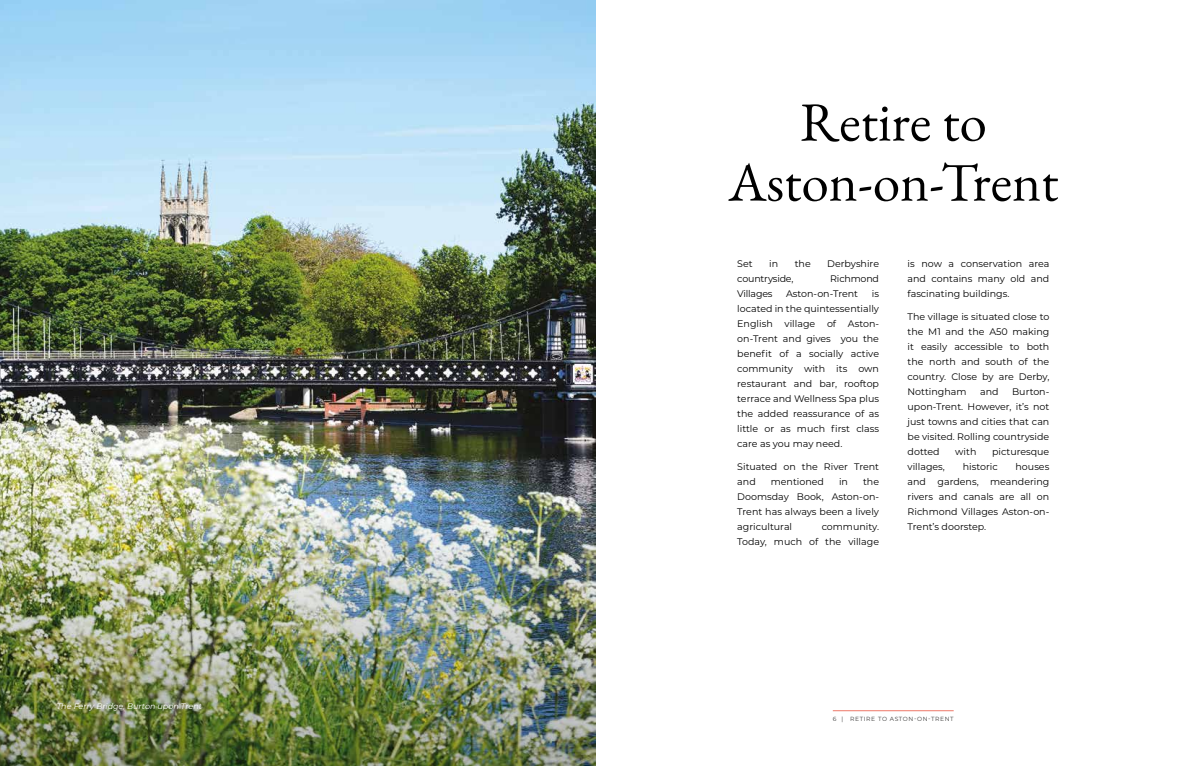
<style>
.page{position:relative;width:1191px;height:766px;background:#fff}
.page>*{position:absolute;margin:0;border:0;box-sizing:border-box;transform-origin:0 0}
.t1{font:55px/60px "EB Garamond";color:#000;text-align:center}
.t2{font:9.5px/15px "Montserrat";color:#000;text-align:justify}
.t3{font:9.5px "Montserrat";letter-spacing:-.02em;color:#000}
.t4{font:italic 8px "Montserrat";color:#fff}
.t5{font:6px "Montserrat";letter-spacing:.1em;color:#3c3c3b}
</style>
<div class="page">
<img style="left:0;top:0;width:595px;height:499px">
<img style="left:0;top:499px;width:595px;height:266px">
<hr style="left:832px;top:710px;width:121px;height:1px;background:#ee7768">
<p class="t4" style="left:57px;top:700px;width:147px">The Ferry Bridge, Burton upon Trent</p>
<h1 class="t1" style="left:728px;top:92px;width:331px">Retire to<br>Aston-on-Trent</h1>
<p class="t2" style="left:737px;top:255px;width:17px">Set</p>
<p class="t2" style="left:769px;top:255px;width:10px">in</p>
<p class="t2" style="left:794px;top:255px;width:18px">the</p>
<p class="t2" style="left:827px;top:255px;width:53px">Derbyshire</p>
<p class="t3" style="left:737px;top:272px;width:58px">countryside,</p>
<p class="t3" style="left:830px;top:272px;width:50px">Richmond</p>
<p class="t3" style="left:737px;top:287px;width:37px">Villages</p>
<p class="t2" style="left:786px;top:285px;width:73px">Aston-on-Trent</p>
<p class="t2" style="left:737px;top:285px;width:143px;text-indent:135px">is located in the quintessentially English village of Aston&shy;on-Trent and gives you the benefit of a socially active community with its own restaurant and bar, rooftop terrace and Wellness Spa plus the added reassurance of as little or as much first class care as you may need.</p>
<p class="t2" style="left:737px;top:459px;width:143px">Situated on the River Trent and</p>
<p class="t2" style="left:737px;top:474px;width:143px;text-indent:126px">the Doomsday Book, Aston-on-Trent has always been a lively agricultural</p>
<p class="t2" style="left:770px;top:474px;width:55px">mentioned</p>
<p class="t2" style="left:839px;top:474px;width:10px">in</p>
<p class="t2" style="left:737px;top:519px;width:143px;text-align:right">community.<br>Today, much of the village</p>
<p class="t2" style="left:907px;top:255px;width:143px">is now a conservation area and contains many old and fascinating buildings.</p>
<p class="t2" style="left:907px;top:309px;width:143px">The village is situated close to the M1 and the A50 making it easily accessible to both the north and south of the country. Close by are Derby, Nottingham</p>
<p class="t2" style="left:980px;top:384px;width:20px">and</p>
<p class="t2" style="left:907px;top:384px;width:143px;text-indent:105px">Burton&shy;upon-Trent. However, it’s not just towns and cities that can be visited. Rolling countryside dotted</p>
<p class="t2" style="left:955px;top:444px;width:23px">with</p>
<p class="t2" style="left:992px;top:444px;width:59px">picturesque</p>
<p class="t2" style="left:907px;top:459px;width:39px">villages,</p>
<p class="t2" style="left:962px;top:459px;width:36px">historic</p>
<p class="t2" style="left:907px;top:459px;width:143px;text-indent:108px">houses and gardens, meandering rivers and canals are all on Richmond Villages Aston-on-Trent’s doorstep.</p>
<p class="t5" style="left:832px;top:714px;width:122px">6 | RETIRE TO ASTON-ON-TRENT</p>
</div>
